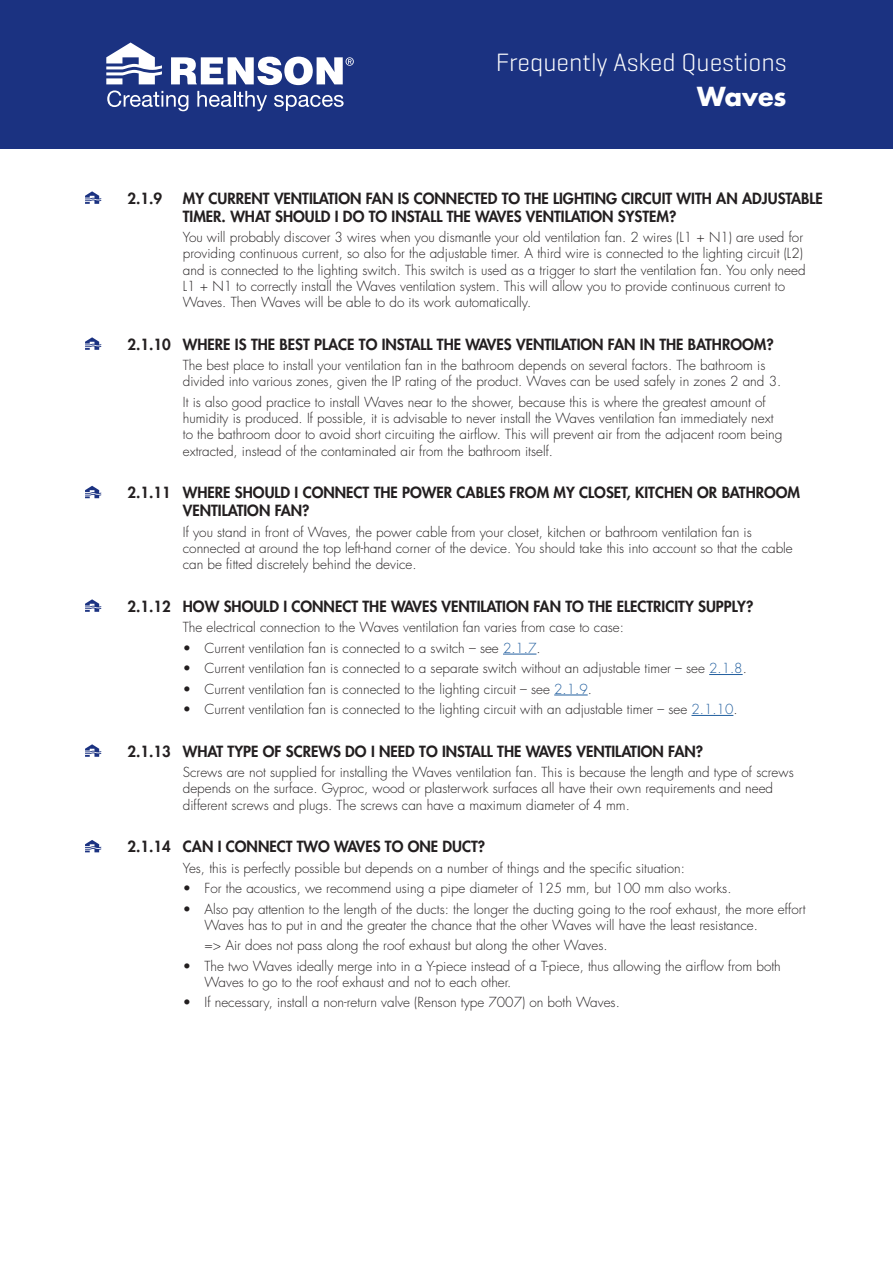
<style>
.page{position:relative;width:893px;height:1263px;background:#fff}
.page>*{position:absolute;margin:0;border:0;box-sizing:border-box;transform-origin:0 0}
.t1{font:300 25.5px "Geogrotesque";color:#fff}
.t2{font:700 25.5px "Futura Std";color:#fff}
.t3{font:800 15px/18px "Futura Std";color:#231f20}
.t4{font:300 13.5px/16.2px "Futura Std";color:#231f20}
.s1{color:#215e9e}
</style>
<div class="page">
<div style="left:0;top:0;width:893px;height:149px;background:#1b3281"></div>
<svg style="left:106px;top:43px;width:248px;height:68px"></svg>
<hr style="left:503px;top:654px;width:33px;height:1px;background:#215e9e">
<hr style="left:709px;top:674px;width:34px;height:1px;background:#215e9e">
<hr style="left:554px;top:695px;width:34px;height:1px;background:#215e9e">
<hr style="left:691px;top:715px;width:42px;height:1px;background:#215e9e">
<svg style="left:85px;top:191px;width:16px;height:13px"></svg>
<svg style="left:85px;top:337px;width:16px;height:13px"></svg>
<svg style="left:85px;top:486px;width:16px;height:12px"></svg>
<svg style="left:85px;top:599px;width:16px;height:13px"></svg>
<svg style="left:85px;top:744px;width:16px;height:13px"></svg>
<svg style="left:85px;top:840px;width:16px;height:12px"></svg>
<h1 class="t1" style="left:496px;top:46px;width:292px">Frequently Asked Questions</h1>
<h1 class="t2" style="left:697px;top:80px;width:91px">Waves</h1>
<p class="t3" style="left:128px;top:189px;width:36px">2.1.9</p>
<p class="t3" style="left:183px;top:189px;width:642px">MY CURRENT VENTILATION FAN IS CONNECTED TO THE LIGHTING CIRCUIT WITH AN ADJUSTABLE<br>TIMER. WHAT SHOULD I DO TO INSTALL THE WAVES VENTILATION SYSTEM?</p>
<p class="t4" style="left:183px;top:230px;width:624px">You will probably discover 3 wires when you dismantle your old ventilation fan. 2 wires (L1 + N1) are used for providing continuous current, so also for the adjustable timer. A third wire is connected to the lighting circuit (L2) and is connected to the lighting switch. This switch is used as a trigger to start the ventilation fan. You only need L1 + N1 to correctly install the Waves ventilation system. This will allow you to provide continuous current to Waves. Then Waves will be able to do its work automatically.</p>
<p class="t3" style="left:128px;top:335px;width:648px">2.1.10 WHERE IS THE BEST PLACE TO INSTALL THE WAVES VENTILATION FAN IN THE BATHROOM?</p>
<p class="t4" style="left:183px;top:358px;width:600px">The best place to install your ventilation fan in the bathroom depends on several factors. The bathroom is divided into various zones, given the IP rating of the product. Waves can be used safely in zones 2 and 3.</p>
<p class="t4" style="left:183px;top:394px;width:601px">It is also good practice to install Waves near to the shower, because this is where the greatest amount of humidity is produced. If possible, it is advisable to never install the Waves ventilation fan immediately next to the bathroom door to avoid short circuiting the airflow. This will prevent air from the adjacent room being extracted, instead of the contaminated air from the bathroom itself.</p>
<p class="t3" style="left:183px;top:484px;width:619px;text-indent:-55px">2.1.11 WHERE SHOULD I CONNECT THE POWER CABLES FROM MY CLOSET, KITCHEN OR BATHROOM<br>VENTILATION FAN?</p>
<p class="t4" style="left:183px;top:524px;width:611px">If you stand in front of Waves, the power cable from your closet, kitchen or bathroom ventilation fan is connected at around the top left-hand corner of the device. You should take this into account so that the cable can be fitted discretely behind the device.</p>
<p class="t3" style="left:128px;top:597px;width:627px">2.1.12 HOW SHOULD I CONNECT THE WAVES VENTILATION FAN TO THE ELECTRICITY SUPPLY?</p>
<p class="t4" style="left:183px;top:620px;width:443px">The electrical connection to the Waves ventilation fan varies from case to case:</p>
<p class="t4" style="left:183px;top:640px;width:359px">• Current ventilation fan is connected to a switch – see <span class="s1">2.1.7</span>.</p>
<p class="t4" style="left:183px;top:660px;width:565px">• Current ventilation fan is connected to a separate switch without an adjustable timer – see <span class="s1">2.1.8</span>.</p>
<p class="t4" style="left:183px;top:681px;width:411px">• Current ventilation fan is connected to the lighting circuit – see <span class="s1">2.1.9</span>.</p>
<p class="t4" style="left:183px;top:701px;width:556px">• Current ventilation fan is connected to the lighting circuit with an adjustable timer – see <span class="s1">2.1.10</span>.</p>
<p class="t3" style="left:128px;top:742px;width:577px">2.1.13 WHAT TYPE OF SCREWS DO I NEED TO INSTALL THE WAVES VENTILATION FAN?</p>
<p class="t4" style="left:183px;top:765px;width:612px">Screws are not supplied for installing the Waves ventilation fan. This is because the length and type of screws depends on the surface. Gyproc, wood or plasterwork surfaces all have their own requirements and need different screws and plugs. The screws can have a maximum diameter of 4 mm.</p>
<p class="t3" style="left:128px;top:838px;width:359px">2.1.14 CAN I CONNECT TWO WAVES TO ONE DUCT?</p>
<p class="t4" style="left:183px;top:860px;width:504px">Yes, this is perfectly possible but depends on a number of things and the specific situation:</p>
<p class="t4" style="left:183px;top:881px;width:550px">• For the acoustics, we recommend using a pipe diameter of 125 mm, but 100 mm also works.</p>
<p class="t4" style="left:205px;top:901px;width:603px;text-indent:-22px">• Also pay attention to the length of the ducts: the longer the ducting going to the roof exhaust, the more effort<br>Waves has to put in and the greater the chance that the other Waves will have the least resistance.</p>
<p class="t4" style="left:205px;top:938px;width:405px">=&gt; Air does not pass along the roof exhaust but along the other Waves.</p>
<p class="t4" style="left:205px;top:958px;width:578px;text-indent:-22px">• The two Waves ideally merge into in a Y-piece instead of a T-piece, thus allowing the airflow from both<br>Waves to go to the roof exhaust and not to each other.</p>
<p class="t4" style="left:183px;top:995px;width:438px">• If necessary, install a non-return valve (Renson type 7007) on both Waves.</p>
</div>
